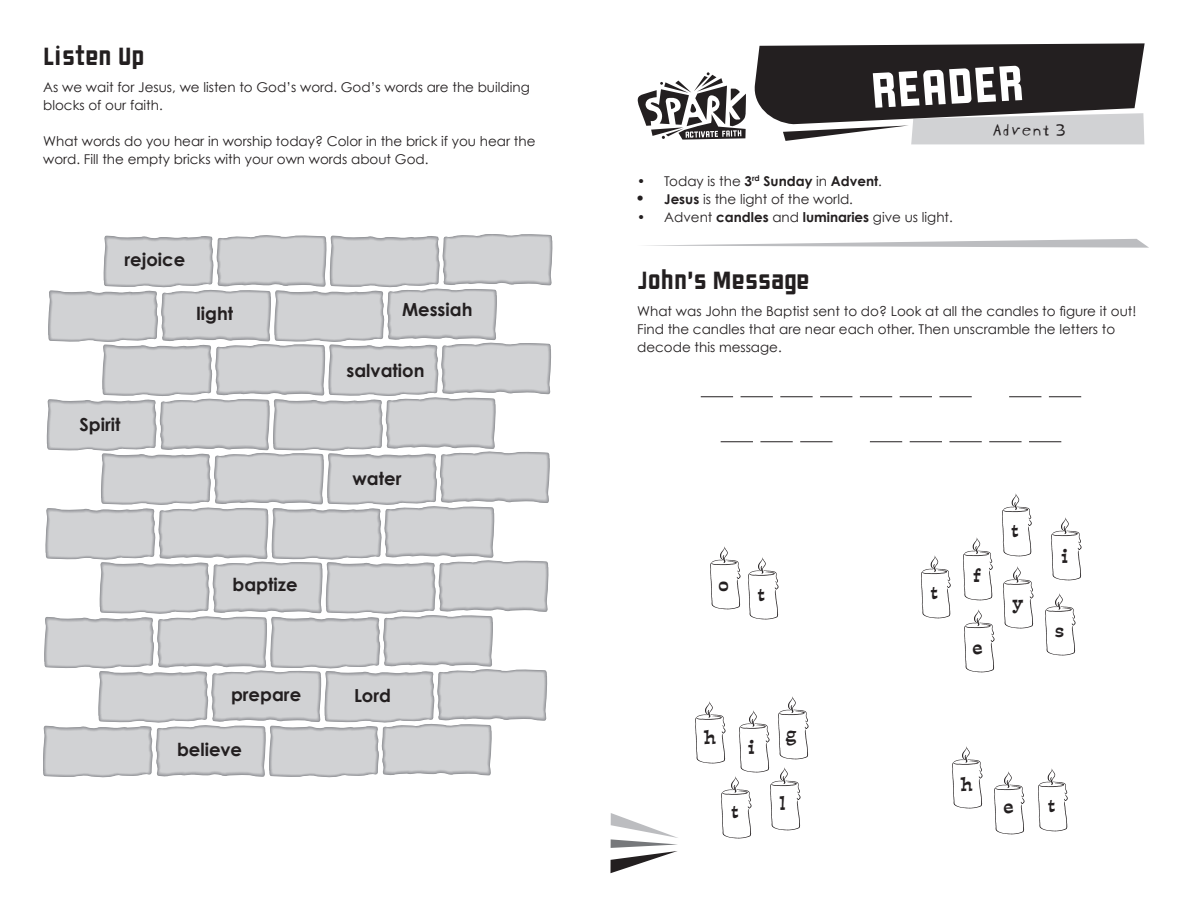
<style>
.page{position:relative;width:1188px;height:918px;background:#fff}
.page>*{position:absolute;margin:0;border:0;box-sizing:border-box;transform-origin:0 0}
.t1{font:54px "Liquorstore";color:#fff}
.t2{font:27px "Liquorstore";color:#231f20}
.t3{font:700 18px "Century Gothic";color:#231f20}
.t4{font:18px "Estro Font";color:#231f20}
.t5{font:18px "Blockhead Uplugged";color:#231f20}
.t6{font:13.5px/18px "Century Gothic";color:#231f20}
.s1{font-weight:700}
.s2{font-family:"Times";font-size:18px}
</style>
<div class="page">
<svg style="left:754px;top:43px;width:391px;height:101px;background:#5b585a"></svg>
<svg style="left:637px;top:72px;width:109px;height:68px"></svg>
<hr style="left:701px;top:396px;width:32px;height:1px;background:#231f20">
<hr style="left:741px;top:396px;width:32px;height:1px;background:#231f20">
<hr style="left:780px;top:396px;width:33px;height:1px;background:#231f20">
<hr style="left:820px;top:396px;width:32px;height:1px;background:#231f20">
<hr style="left:860px;top:396px;width:32px;height:1px;background:#231f20">
<hr style="left:900px;top:396px;width:32px;height:1px;background:#231f20">
<hr style="left:939px;top:396px;width:33px;height:1px;background:#231f20">
<hr style="left:1009px;top:396px;width:32px;height:1px;background:#231f20">
<hr style="left:1049px;top:396px;width:32px;height:1px;background:#231f20">
<hr style="left:721px;top:441px;width:32px;height:1px;background:#231f20">
<hr style="left:760px;top:441px;width:33px;height:1px;background:#231f20">
<hr style="left:800px;top:441px;width:33px;height:1px;background:#231f20">
<hr style="left:870px;top:441px;width:32px;height:1px;background:#231f20">
<hr style="left:910px;top:441px;width:32px;height:1px;background:#231f20">
<hr style="left:949px;top:441px;width:33px;height:1px;background:#231f20">
<hr style="left:989px;top:441px;width:33px;height:1px;background:#231f20">
<hr style="left:1029px;top:441px;width:32px;height:1px;background:#231f20">
<svg style="left:646px;top:239px;width:503px;height:9px"></svg>
<svg style="left:611px;top:813px;width:67px;height:60px"></svg>
<img style="left:710px;top:546px;width:31px;height:64px">
<img style="left:748px;top:557px;width:31px;height:63px">
<img style="left:695px;top:701px;width:31px;height:63px">
<img style="left:778px;top:696px;width:31px;height:64px">
<img style="left:739px;top:710px;width:31px;height:63px">
<img style="left:765px;top:762px;width:36px;height:69px">
<img style="left:721px;top:771px;width:39px;height:68px">
<img style="left:963px;top:537px;width:30px;height:64px">
<img style="left:1051px;top:517px;width:31px;height:64px">
<img style="left:964px;top:609px;width:31px;height:64px">
<img style="left:921px;top:555px;width:30px;height:64px">
<img style="left:1045px;top:593px;width:31px;height:63px">
<img style="left:1002px;top:493px;width:30px;height:64px">
<img style="left:1003px;top:566px;width:31px;height:63px">
<img style="left:994px;top:771px;width:31px;height:64px">
<img style="left:1038px;top:768px;width:30px;height:64px">
<img style="left:952px;top:746px;width:31px;height:63px">
<svg style="left:43px;top:234px;width:509px;height:543px"></svg>
<h2 class="t2" style="left:43px;top:42px;width:103px">Listen Up</h2>
<p class="t6" style="left:43px;top:78px;width:488px">As we wait for Jesus, we listen to God’s word. God’s words are the building blocks of our faith.</p>
<p class="t6" style="left:43px;top:132px;width:494px">What words do you hear in worship today? Color in the brick if you hear the word. Fill the empty bricks with your own words about God.</p>
<h3 class="t3" style="left:124px;top:248px;width:62px">rejoice</h3>
<h3 class="t3" style="left:196px;top:302px;width:38px">light</h3>
<h3 class="t3" style="left:80px;top:413px;width:43px">Spirit</h3>
<h3 class="t3" style="left:232px;top:573px;width:67px">baptize</h3>
<h3 class="t3" style="left:402px;top:299px;width:72px">Messiah</h3>
<h3 class="t3" style="left:346px;top:359px;width:80px">salvation</h3>
<h3 class="t3" style="left:353px;top:467px;width:50px">water</h3>
<h3 class="t3" style="left:231px;top:683px;width:72px">prepare</h3>
<h3 class="t3" style="left:354px;top:684px;width:39px">Lord</h3>
<h3 class="t3" style="left:177px;top:738px;width:67px">believe</h3>
<h1 class="t1" style="left:870px;top:62px;width:154px;rotate:-3deg">READER</h1>
<h3 class="t5" style="left:991px;top:115px;width:76px">Advent 3</h3>
<p class="t6" style="left:637px;top:172px;width:246px">• Today is the <span class="s1">3</span><sup>rd</sup> <span class="s1">Sunday</span> in <span class="s1">Advent</span>.</p>
<p class="t6" style="left:637px;top:190px;width:217px"><span class="s2">•</span> <span class="s1">Jesus</span> is the light of the world.</p>
<p class="t6" style="left:637px;top:208px;width:317px">• Advent <span class="s1">candles</span> and <span class="s1">luminaries</span> give us light.</p>
<h2 class="t2" style="left:637px;top:266px;width:174px">John’s Message</h2>
<p class="t6" style="left:637px;top:302px;width:501px">What was John the Baptist sent to do? Look at all the candles to figure it out!<br>Find the candles that are near each other. Then unscramble the letters to decode this message.</p>
<h3 class="t4" style="left:718px;top:571px;width:12px">o</h3>
<h3 class="t4" style="left:758px;top:582px;width:9px">t</h3>
<h3 class="t4" style="left:703px;top:724px;width:14px">h</h3>
<h3 class="t4" style="left:785px;top:720px;width:13px">g</h3>
<h3 class="t4" style="left:748px;top:735px;width:8px">i</h3>
<h3 class="t4" style="left:731px;top:798px;width:9px">t</h3>
<h3 class="t4" style="left:779px;top:791px;width:8px">l</h3>
<h3 class="t4" style="left:931px;top:579px;width:9px">t</h3>
<h3 class="t4" style="left:973px;top:562px;width:10px">f</h3>
<h3 class="t4" style="left:972px;top:634px;width:12px">e</h3>
<h3 class="t4" style="left:1011px;top:517px;width:9px">t</h3>
<h3 class="t4" style="left:1012px;top:590px;width:13px">y</h3>
<h3 class="t4" style="left:1061px;top:543px;width:8px">i</h3>
<h3 class="t4" style="left:1055px;top:618px;width:11px">s</h3>
<h3 class="t4" style="left:960px;top:771px;width:14px">h</h3>
<h3 class="t4" style="left:1004px;top:794px;width:12px">e</h3>
<h3 class="t4" style="left:1048px;top:792px;width:9px">t</h3>
</div>
